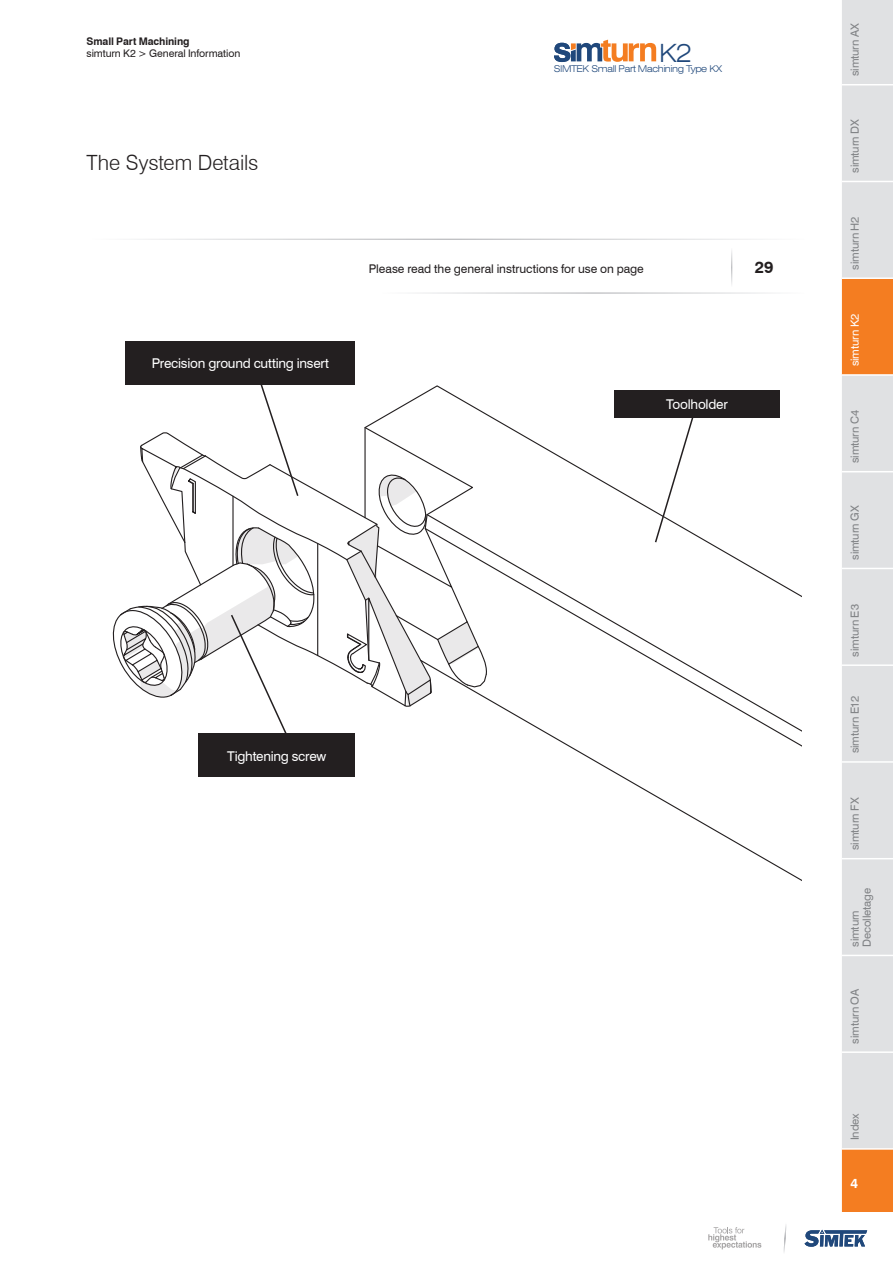
<style>
.page{position:relative;width:893px;height:1263px;background:#fff}
.page>*{position:absolute;margin:0;border:0;box-sizing:border-box;transform-origin:0 0}
.t1{font:300 expanded 25.05px "Swiss 721 BT";color:#20487b}
.t2{font:300 21px "Swiss 721 BT";letter-spacing:-.005em;color:#231f20}
.t3{font:700 16.5px "Swiss 721 BT";color:#231f20}
.t4{font:13.5px "Swiss 721 BT";letter-spacing:-.02em;color:#fff}
.t5{font:700 13.5px "Swiss 721 BT";color:#fff}
.t6{font:12px "Swiss 721 BT";letter-spacing:-.005em;color:#231f20}
.t7{font:11.25px/12px "Swiss 721 BT";letter-spacing:-.01em;color:#808285}
.t8{font:11.25px "Swiss 721 BT";letter-spacing:-.01em;color:#fff}
.t9{font:10.5px "Swiss 721 BT";letter-spacing:-.01em;color:#231f20}
.t10{font:700 10.5px "Swiss 721 BT";letter-spacing:-.01em;color:#231f20}
.t11{font:300 expanded 9.45px "Swiss 721 BT";letter-spacing:-.05em;color:#20487b}
</style>
<div class="page">
<svg style="left:488px;top:414px;width:313px;height:467px"></svg>
<svg style="left:112px;top:368px;width:376px;height:389px"></svg>
<div style="left:126px;top:341px;width:229px;height:44px;background:#231f20"></div>
<svg style="left:654px;top:417px;width:43px;height:127px"></svg>
<div style="left:614px;top:390px;width:166px;height:27px;background:#231f20"></div>
<div style="left:199px;top:734px;width:156px;height:43px;background:#231f20"></div>
<svg style="left:554px;top:40px;width:102px;height:22px"></svg>
<div style="left:842px;top:0;width:51px;height:277px;background:#e0e1e3"></div>
<svg style="left:842px;top:279px;width:51px;height:933px;background:#e3cfc1"></svg>
<hr style="left:842px;top:84px;width:51px;height:1px;background:#fff">
<hr style="left:842px;top:181px;width:51px;height:1px;background:#fff">
<hr style="left:842px;top:374px;width:51px;height:2px;background:#fff">
<hr style="left:842px;top:471px;width:51px;height:1px;background:#fff">
<hr style="left:842px;top:568px;width:51px;height:1px;background:#fff">
<hr style="left:842px;top:664px;width:51px;height:2px;background:#fff">
<hr style="left:842px;top:761px;width:51px;height:2px;background:#fff">
<hr style="left:842px;top:858px;width:51px;height:1px;background:#fff">
<hr style="left:842px;top:955px;width:51px;height:1px;background:#fff">
<hr style="left:842px;top:1051px;width:51px;height:2px;background:#fff">
<hr style="left:842px;top:1148px;width:51px;height:2px;background:#fff">
<svg style="left:804px;top:1229px;width:63px;height:18px"></svg>
<svg style="left:783px;top:1225px;width:4px;height:27px"></svg>
<svg style="left:708px;top:1227px;width:53px;height:22px"></svg>
<p class="t10" style="left:87px;top:35px;width:105px">Small Part Machining</p>
<p class="t9" style="left:87px;top:47px;width:155px">simturn K2 &gt; General Information</p>
<h2 class="t2" style="left:87px;top:149px;width:174px">The System Details</h2>
<p class="t4" style="left:152px;top:355px;width:179px">Precision ground cutting insert</p>
<h1 class="t1" style="left:659px;top:38px;width:34px">K2</h1>
<p class="t11" style="left:554px;top:63px;width:170px">SIMTEK Small Part Machining Type KX</p>
<p class="t6" style="left:369px;top:261px;width:276px">Please read the general instructions for use on page</p>
<h3 class="t3" style="left:755px;top:257px;width:20px">29</h3>
<p class="t4" style="left:666px;top:396px;width:63px">Toolholder</p>
<p class="t4" style="left:227px;top:747px;width:101px">Tightening screw</p>
<p class="t7" style="left:849px;top:76px;width:55px;rotate:-90deg">simturn AX</p>
<p class="t7" style="left:849px;top:173px;width:55px;rotate:-90deg">simturn DX</p>
<p class="t7" style="left:849px;top:270px;width:55px;rotate:-90deg">simturn H2</p>
<p class="t8" style="left:848px;top:366px;width:54px;rotate:-90deg">simturn K2</p>
<p class="t7" style="left:849px;top:463px;width:55px;rotate:-90deg">simturn C4</p>
<p class="t7" style="left:849px;top:560px;width:56px;rotate:-90deg">simturn GX</p>
<p class="t7" style="left:849px;top:657px;width:54px;rotate:-90deg">simturn E3</p>
<p class="t7" style="left:849px;top:753px;width:59px;rotate:-90deg">simturn E12</p>
<p class="t7" style="left:849px;top:850px;width:54px;rotate:-90deg">simturn FX</p>
<p class="t7" style="left:849px;top:947px;width:60px;rotate:-90deg">simturn<br>Decolletage</p>
<p class="t7" style="left:849px;top:1043px;width:56px;rotate:-90deg">simturn OA</p>
<p class="t7" style="left:849px;top:1140px;width:28px;rotate:-90deg">Index</p>
<p class="t5" style="left:850px;top:1175px;width:9px">4</p>
</div>
